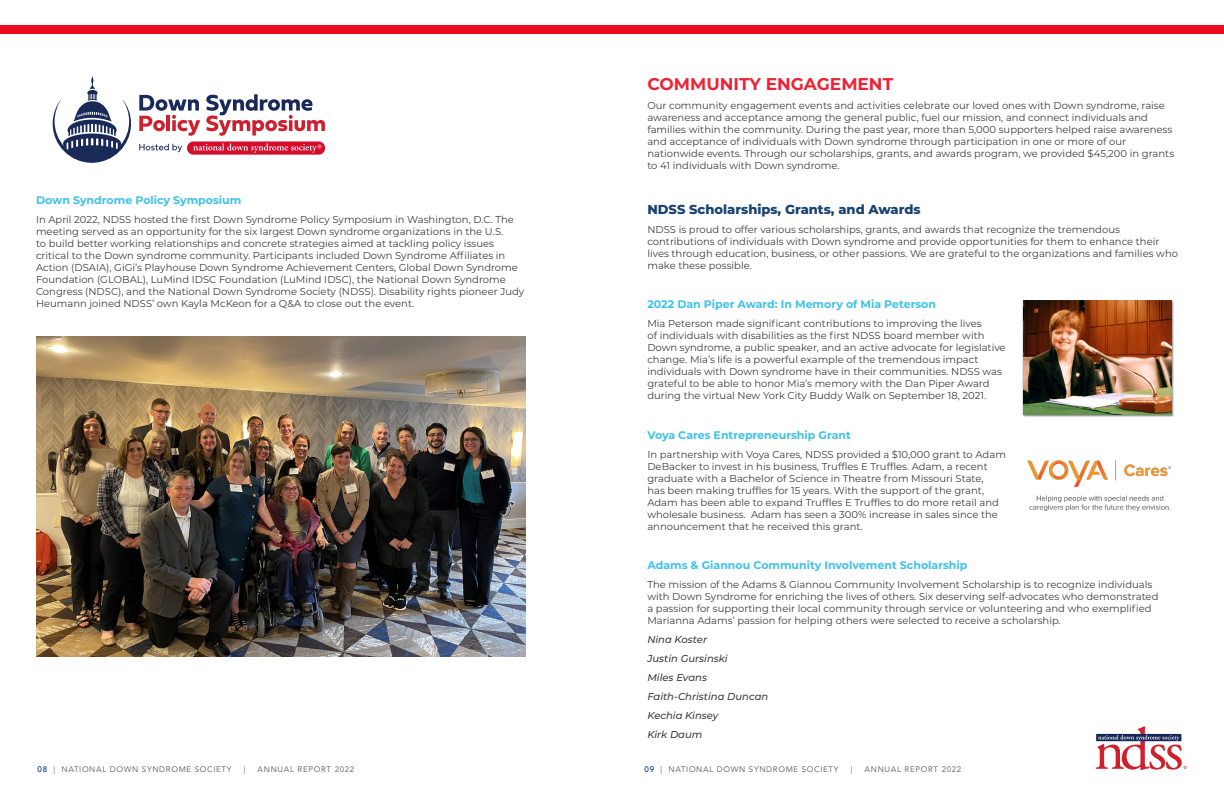
<style>
.page{position:relative;width:1224px;height:792px;background:#fff}
.page>*{position:absolute;margin:0;border:0;box-sizing:border-box;transform-origin:0 0}
.t1{font:700 17px "Montserrat";color:#ed2235}
.t2{font:800 13px "Montserrat";color:#1a436f}
.t3{font:700 11px "Montserrat";color:#3fc1e9}
.t4{font:10px/12px "Montserrat";color:#3e3e3f}
.t5{font:italic 500 10px "Montserrat";color:#3e3e3f}
.t6{font:8px "Avenir LT Std";letter-spacing:.08em;color:#6c6d70}
.s1{font-weight:500;color:#003186}
</style>
<div class="page">
<svg style="left:1096px;top:726px;width:90px;height:44px"></svg>
<svg style="left:139px;top:95px;width:61px;height:41px"></svg>
<svg style="left:206px;top:94px;width:119px;height:42px"></svg>
<svg style="left:139px;top:144px;width:43px;height:8px"></svg>
<div style="left:187px;top:141px;width:138px;height:14px;background:#d30d2b;border-radius:6px"></div>
<svg style="left:193px;top:143px;width:128px;height:10px"></svg>
<svg style="left:53px;top:76px;width:78px;height:87px"></svg>
<img style="left:36px;top:336px;width:490px;height:320px">
<img style="left:1022px;top:300px;width:152px;height:117px">
<img style="left:1027px;top:460px;width:143px;height:51px">
<div style="left:0;top:25px;width:1224px;height:9px;background:#eb0a1e"></div>
<p class="t3" style="left:36px;top:193px;width:207px">Down Syndrome Policy Symposium</p>
<p class="t4" style="left:36px;top:214px;width:490px">In April 2022, NDSS hosted the first Down Syndrome Policy Symposium in Washington, D.C. The meeting served as an opportunity for the six largest Down syndrome organizations in the U.S.<br>to build better working relationships and concrete strategies aimed at tackling policy issues critical to the Down syndrome community. Participants included Down Syndrome Affiliates in Action (DSAIA), GiGi’s Playhouse Down Syndrome Achievement Centers, Global Down Syndrome Foundation (GLOBAL), LuMind IDSC Foundation (LuMind IDSC), the National Down Syndrome Congress (NDSC), and the National Down Syndrome Society (NDSS). Disability rights pioneer Judy Heumann joined NDSS’ own Kayla McKeon for a Q&amp;A to close out the event.</p>
<p class="t1" style="left:647px;top:72px;width:247px">COMMUNITY ENGAGEMENT</p>
<p class="t4" style="left:647px;top:99px;width:528px">Our community engagement events and activities celebrate our loved ones with Down syndrome, raise awareness and acceptance among the general public, fuel our mission, and connect individuals and families within the community. During the past year, more than 5,000 supporters helped raise awareness and acceptance of individuals with Down syndrome through participation in one or more of our nationwide events. Through our scholarships, grants, and awards program, we provided $45,200 in grants to 41 individuals with Down syndrome.</p>
<p class="t2" style="left:647px;top:200px;width:275px">NDSS Scholarships, Grants, and Awards</p>
<p class="t4" style="left:647px;top:223px;width:532px">NDSS is proud to offer various scholarships, grants, and awards that recognize the tremendous contributions of individuals with Down syndrome and provide opportunities for them to enhance their lives through education, business, or other passions. We are grateful to the organizations and families who make these possible.</p>
<p class="t3" style="left:647px;top:297px;width:290px">2022 Dan Piper Award: In Memory of Mia Peterson</p>
<p class="t4" style="left:647px;top:317px;width:360px">Mia Peterson made significant contributions to improving the lives<br>of individuals with disabilities as the first NDSS board member with Down syndrome, a public speaker, and an active advocate for legislative change. Mia’s life is a powerful example of the tremendous impact individuals with Down syndrome have in their communities. NDSS was grateful to be able to honor Mia’s memory with the Dan Piper Award during the virtual New York City Buddy Walk on September 18, 2021.</p>
<p class="t3" style="left:647px;top:427px;width:205px">Voya Cares Entrepreneurship Grant</p>
<p class="t4" style="left:647px;top:448px;width:360px">In partnership with Voya Cares, NDSS provided a $10,000 grant to Adam DeBacker to invest in his business, Truffles E Truffles. Adam, a recent graduate with a Bachelor of Science in Theatre from Missouri State,<br>has been making truffles for 15 years. With the support of the grant, Adam has been able to expand Truffles E Truffles to do more retail and wholesale business. Adam has seen a 300% increase in sales since the announcement that he received this grant.</p>
<p class="t3" style="left:647px;top:557px;width:322px">Adams &amp; Giannou Community Involvement Scholarship</p>
<p class="t4" style="left:647px;top:578px;width:513px">The mission of the Adams &amp; Giannou Community Involvement Scholarship is to recognize individuals with Down Syndrome for enriching the lives of others. Six deserving self-advocates who demonstrated a passion for supporting their local community through service or volunteering and who exemplified Marianna Adams’ passion for helping others were selected to receive a scholarship.</p>
<p class="t5" style="left:647px;top:632px;width:61px">Nina Koster</p>
<p class="t5" style="left:647px;top:651px;width:82px">Justin Gursinski</p>
<p class="t5" style="left:647px;top:670px;width:61px">Miles Evans</p>
<p class="t5" style="left:647px;top:689px;width:122px">Faith-Christina Duncan</p>
<p class="t5" style="left:647px;top:708px;width:73px">Kechia Kinsey</p>
<p class="t5" style="left:647px;top:727px;width:57px">Kirk Daum</p>
<p class="t6" style="left:38px;top:764px;width:195px"><span class="s1">08</span> | NATIONAL DOWN SYNDROME SOCIETY</p>
<p class="t6" style="left:244px;top:764px;width:3px">|</p>
<p class="t6" style="left:258px;top:764px;width:98px">ANNUAL REPORT 2022</p>
<p class="t6" style="left:645px;top:764px;width:195px"><span class="s1">09</span> | NATIONAL DOWN SYNDROME SOCIETY</p>
<p class="t6" style="left:851px;top:764px;width:3px">|</p>
<p class="t6" style="left:865px;top:764px;width:98px">ANNUAL REPORT 2022</p>
</div>
